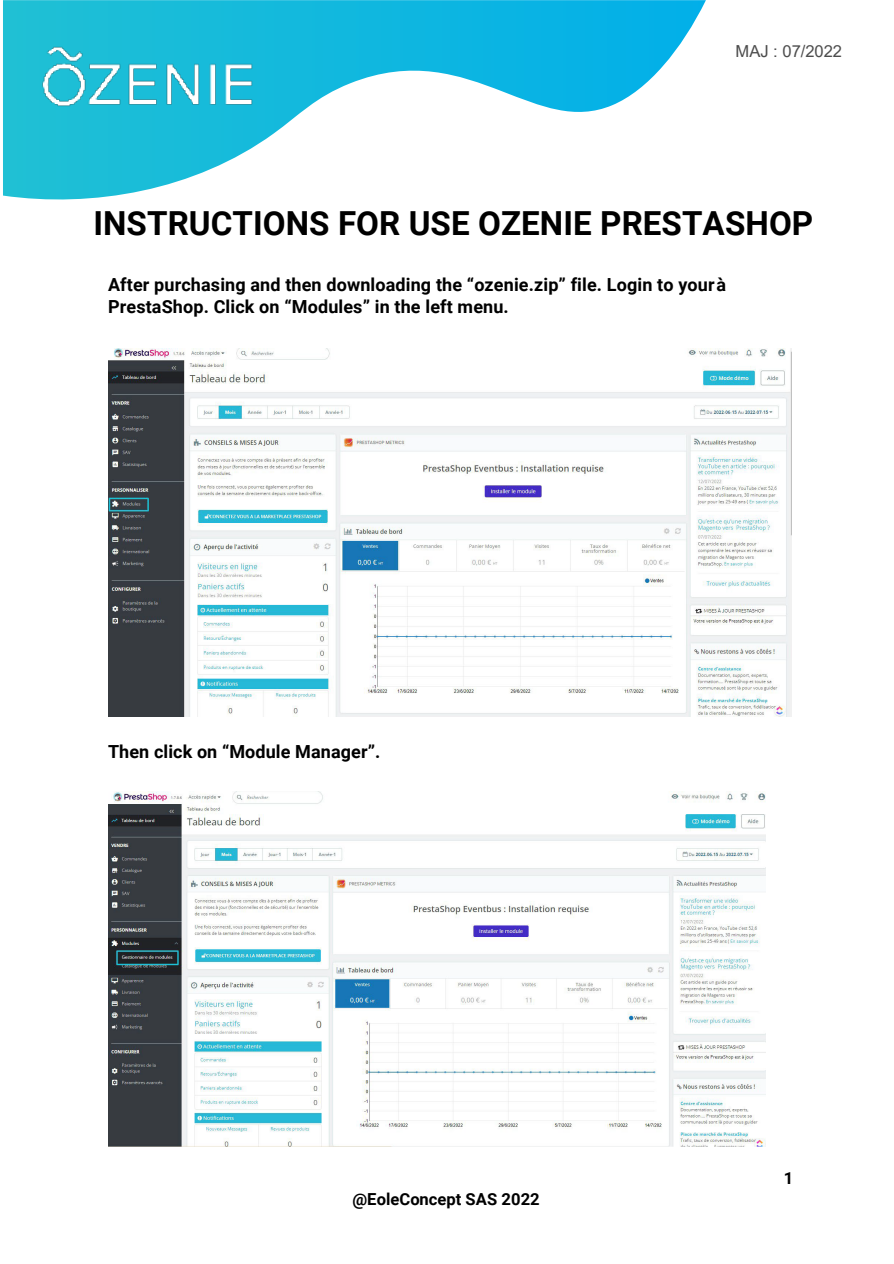
<style>
.page{position:relative;width:894px;height:1264px;background:#fff}
.page>*{position:absolute;margin:0;border:0;box-sizing:border-box;transform-origin:0 0}
.t1{font:700 33.15px "Roboto";color:#000}
.t2{font:700 18px/21.6px "Roboto";letter-spacing:.005em;color:#000}
.t3{font:700 16.5px "Roboto";color:#000}
.t4{font:16.5px "Arial";color:#4d4d4d}
</style>
<div class="page">
<img style="left:108px;top:348px;width:683px;height:368px">
<img style="left:108px;top:791px;width:657px;height:355px">
<svg style="left:3px;top:0;width:702px;height:200px"></svg>
<img style="left:32px;top:42px;width:231px;height:69px">
<p class="t4" style="left:735px;top:40px;width:108px">MAJ : 07/2022</p>
<h1 class="t1" style="left:93px;top:200px;width:721px">INSTRUCTIONS FOR USE OZENIE PRESTASHOP</h1>
<p class="t2" style="left:108px;top:273px;width:619px">After purchasing and then downloading the “ozenie.zip” file. Login to yourà<br>PrestaShop. Click on “Modules” in the left menu.</p>
<p class="t2" style="left:108px;top:740px;width:274px">Then click on “Module Manager”.</p>
<p class="t3" style="left:352px;top:1187px;width:188px">@EoleConcept SAS 2022</p>
<p class="t3" style="left:783px;top:1165px;width:11px">1</p>
</div>
